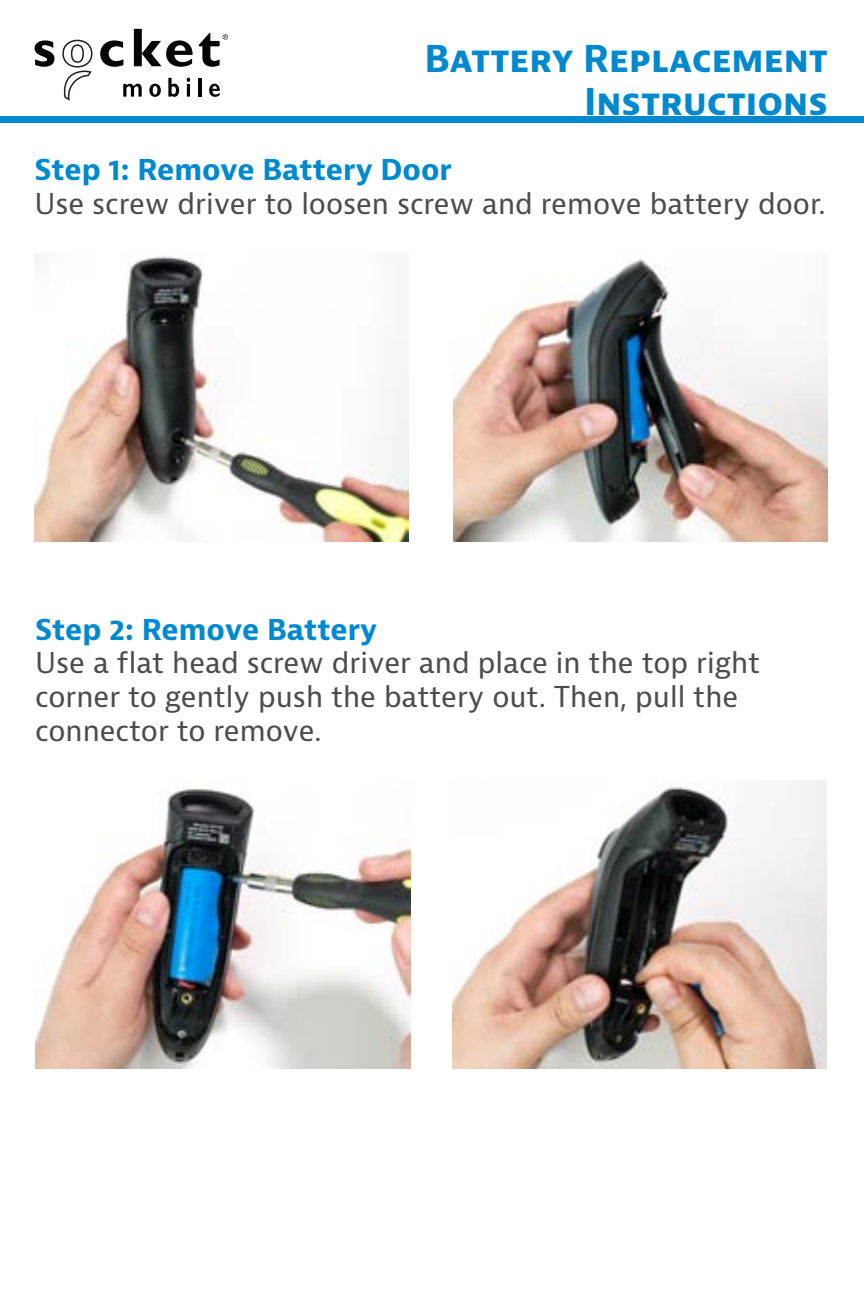
<style>
.page{position:relative;width:864px;height:1296px;background:#fff}
.page>*{position:absolute;margin:0;border:0;box-sizing:border-box;transform-origin:0 0}
.t1{font:700 36px/43.2px "Bernina Sans";color:#0089cf;text-align:right}
.t2{font:28px/33.6px "Bernina Sans";color:#4b4c4d}
.Steps{font:700 28px "Bernina Sans";letter-spacing:-.015em;color:#0089cf}
</style>
<div class="page">
<svg style="left:35px;top:40px;width:20px;height:27px"></svg>
<svg style="left:100px;top:40px;width:23px;height:27px"></svg>
<svg style="left:134px;top:29px;width:59px;height:38px"></svg>
<svg style="left:62px;top:40px;width:30px;height:61px"></svg>
<svg style="left:123px;top:84px;width:19px;height:13px"></svg>
<svg style="left:149px;top:84px;width:12px;height:13px"></svg>
<svg style="left:168px;top:78px;width:11px;height:19px"></svg>
<svg style="left:187px;top:78px;width:3px;height:19px"></svg>
<hr style="left:198px;top:78px;width:3px;height:19px;background:#050504">
<svg style="left:209px;top:84px;width:11px;height:13px"></svg>
<svg style="left:199px;top:33px;width:29px;height:34px"></svg>
<div style="left:0;top:117px;width:864px;height:6px;background:#0089cf"></div>
<img style="left:35px;top:256px;width:374px;height:286px">
<img style="left:36px;top:789px;width:374px;height:279px">
<img style="left:454px;top:259px;width:373px;height:283px">
<img style="left:452px;top:781px;width:374px;height:288px">
<p class="t1" style="left:425px;top:38px;width:405px">Battery Replacement<br>Instructions</p>
<p class="Steps" style="left:35px;top:152px;width:419px">Step 1: Remove Battery Door</p>
<p class="t2" style="left:35px;top:188px;width:793px">Use screw driver to loosen screw and remove battery door.</p>
<p class="Steps" style="left:35px;top:611px;width:344px">Step 2: Remove Battery</p>
<p class="t2" style="left:35px;top:647px;width:727px">Use a flat head screw driver and place in the top right corner to gently push the battery out. Then, pull the connector to remove.</p>
</div>
